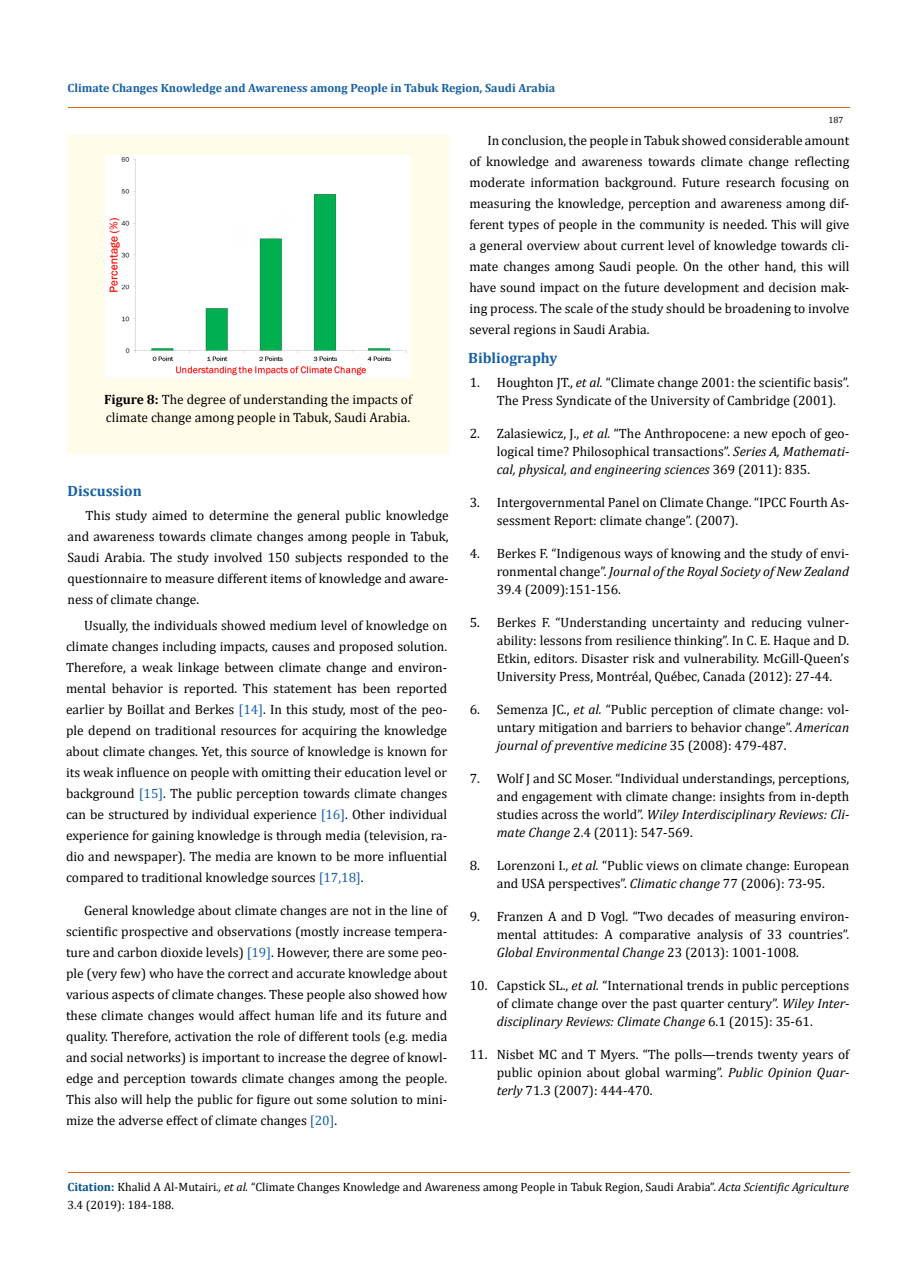
<style>
.page{position:relative;width:917px;height:1278px;background:#fff}
.page>*{position:absolute;margin:0;border:0;box-sizing:border-box;transform-origin:0 0}
.t1{font:700 15px "Cambria";color:#1560a6}
.t2{font:13.5px/21px "Cambria";color:#000;text-align:justify}
.t3{font:12px/18px "Cambria";color:#000}
.t4{font:700 12px "Cambria";color:#1560a6}
.t5{font:9px "Cambria";color:#000}
.s1{font-weight:700}
.s2{color:#1560a6}
.s3{font-style:italic}
.s4{font-weight:700;color:#035089}
</style>
<div class="page">
<div style="left:68px;top:135px;width:380px;height:319px;background:#fffde9"></div>
<img style="left:105px;top:155px;width:305px;height:222px">
<hr style="left:68px;top:108px;width:781px;height:1px;background:#e05d1a">
<hr style="left:68px;top:1173px;width:781px;height:1px;background:#e05d1a">
<p class="t4" style="left:68px;top:79px;width:489px">Climate Changes Knowledge and Awareness among People in Tabuk Region, Saudi Arabia</p>
<p class="t5" style="left:828px;top:115px;width:16px">187</p>
<p class="t2" style="left:104px;top:390px;width:309px;line-height:18px"><span class="s1">Figure 8:</span> The degree of understanding the impacts of climate change among people in Tabuk, Saudi Arabia.</p>
<p class="t1" style="left:68px;top:480px;width:76px">Discussion</p>
<p class="t2" style="left:68px;top:505px;width:383px;text-indent:18px">This study aimed to determine the general public knowledge and awareness towards climate changes among people in Tabuk, Saudi Arabia. The study involved 150 subjects responded to the questionnaire to measure different items of knowledge and aware&shy;ness of climate change.</p>
<p class="t2" style="left:66px;top:615px;width:383px;text-indent:18px">Usually, the individuals showed medium level of knowledge on climate changes including impacts, causes and proposed solution.<br>Therefore, a weak linkage between climate change and environ&shy;mental behavior is reported. This statement has been reported earlier by Boillat and Berkes <span class="s2">[14]</span>. In this study, most of the peo&shy;ple depend on traditional resources for acquiring the knowledge about climate changes. Yet, this source of knowledge is known for its weak influence on people with omitting their education level or background <span class="s2">[15]</span>. The public perception towards climate changes can be structured by individual experience <span class="s2">[16]</span>. Other individual experience for gaining knowledge is through media (television, ra&shy;dio and newspaper). The media are known to be more influential compared to traditional knowledge sources <span class="s2">[17,18]</span>.</p>
<p class="t2" style="left:66px;top:900px;width:383px;text-indent:18px">General knowledge about climate changes are not in the line of scientific prospective and observations (mostly increase tempera&shy;ture and carbon dioxide levels) <span class="s2">[19]</span>. However, there are some peo&shy;ple (very few) who have the correct and accurate knowledge about various aspects of climate changes. These people also showed how these climate changes would affect human life and its future and quality. Therefore, activation the role of different tools (e.g. media and social networks) is important to increase the degree of knowl&shy;edge and perception towards climate changes among the people.<br>This also will help the public for figure out some solution to mini&shy;mize the adverse effect of climate changes <span class="s2">[20]</span>.</p>
<p class="t2" style="left:469px;top:130px;width:381px;text-indent:18px">In conclusion, the people in Tabuk showed considerable amount of knowledge and awareness towards climate change reflecting moderate information background. Future research focusing on measuring the knowledge, perception and awareness among dif&shy;ferent types of people in the community is needed. This will give a general overview about current level of knowledge towards cli&shy;mate changes among Saudi people. On the other hand, this will have sound impact on the future development and decision mak&shy;ing process. The scale of the study should be broadening to involve several regions in Saudi Arabia.</p>
<p class="t1" style="left:468px;top:347px;width:91px">Bibliography</p>
<p class="t2" style="left:496px;top:373px;width:354px;line-height:18px;text-indent:-27px">1. Houghton JT., <span class="s3">et al.</span> “Climate change 2001: the scientific basis”.<br>The Press Syndicate of the University of Cambridge (2001).</p>
<p class="t2" style="left:496px;top:424px;width:354px;line-height:18px;text-indent:-27px">2. Zalasiewicz, J., <span class="s3">et al.</span> “The Anthropocene: a new epoch of geo&shy;logical time? Philosophical transactions”. <span class="s3">Series A, Mathemati&shy;cal, physical, and engineering sciences</span> 369 (2011): 835.</p>
<p class="t2" style="left:496px;top:493px;width:354px;line-height:18px;text-indent:-27px">3. Intergovernmental Panel on Climate Change. “IPCC Fourth As&shy;sessment Report: climate change”. (2007).</p>
<p class="t2" style="left:496px;top:544px;width:354px;line-height:18px;text-indent:-27px">4. Berkes F. “Indigenous ways of knowing and the study of envi&shy;ronmental change”. <span class="s3">Journal of the Royal Society of New Zealand </span>39.4 (2009):151-156.</p>
<p class="t2" style="left:496px;top:613px;width:354px;line-height:18px;text-indent:-27px">5. Berkes F. “Understanding uncertainty and reducing vulner&shy;ability: lessons from resilience thinking”. In C. E. Haque and D.<br>Etkin, editors. Disaster risk and vulnerability. McGill-Queen’s University Press, Montréal, Québec, Canada (2012): 27-44.</p>
<p class="t2" style="left:496px;top:700px;width:354px;line-height:18px;text-indent:-27px">6. Semenza JC., <span class="s3">et al.</span> “Public perception of climate change: vol&shy;untary mitigation and barriers to behavior change”. <span class="s3">American journal of preventive medicine</span> 35 (2008): 479-487.</p>
<p class="t2" style="left:496px;top:769px;width:354px;line-height:18px;text-indent:-27px">7. Wolf J and SC Moser. “Individual understandings, perceptions, and engagement with climate change: insights from in‐depth studies across the world”. <span class="s3">Wiley Interdisciplinary Reviews: Cli&shy;mate Change</span> 2.4 (2011): 547-569.</p>
<p class="t2" style="left:470px;top:856px;width:381px;line-height:18px;text-align:center">8. Lorenzoni I., <span class="s3">et al.</span> “Public views on climate change: European and USA perspectives”. <span class="s3">Climatic change</span> 77 (2006): 73-95.</p>
<p class="t2" style="left:496px;top:907px;width:354px;line-height:18px;text-indent:-27px">9. Franzen A and D Vogl. “Two decades of measuring environ&shy;mental attitudes: A comparative analysis of 33 countries”.<br><span class="s3">Global Environmental Change</span> 23 (2013): 1001-1008.</p>
<p class="t2" style="left:496px;top:976px;width:354px;line-height:18px;text-indent:-27px">10. Capstick SL., <span class="s3">et al.</span> “International trends in public perceptions of climate change over the past quarter century”. <span class="s3">Wiley Inter&shy;disciplinary Reviews: Climate Change</span> 6.1 (2015): 35-61.</p>
<p class="t2" style="left:496px;top:1045px;width:354px;line-height:18px;text-indent:-27px">11. Nisbet MC and T Myers. “The polls—trends twenty years of public opinion about global warming”. <span class="s3">Public Opinion Quar&shy;terly</span> 71.3 (2007): 444-470.</p>
<p class="t3" style="left:68px;top:1178px;width:783px"><span class="s4">Citation:</span> Khalid A Al-Mutairi<span class="s3">., et al.</span> “Climate Changes Knowledge and Awareness among People in Tabuk Region, Saudi Arabia”. <span class="s3">Acta Scientific Agriculture<br></span>3.4 (2019): 184-188.</p>
</div>
